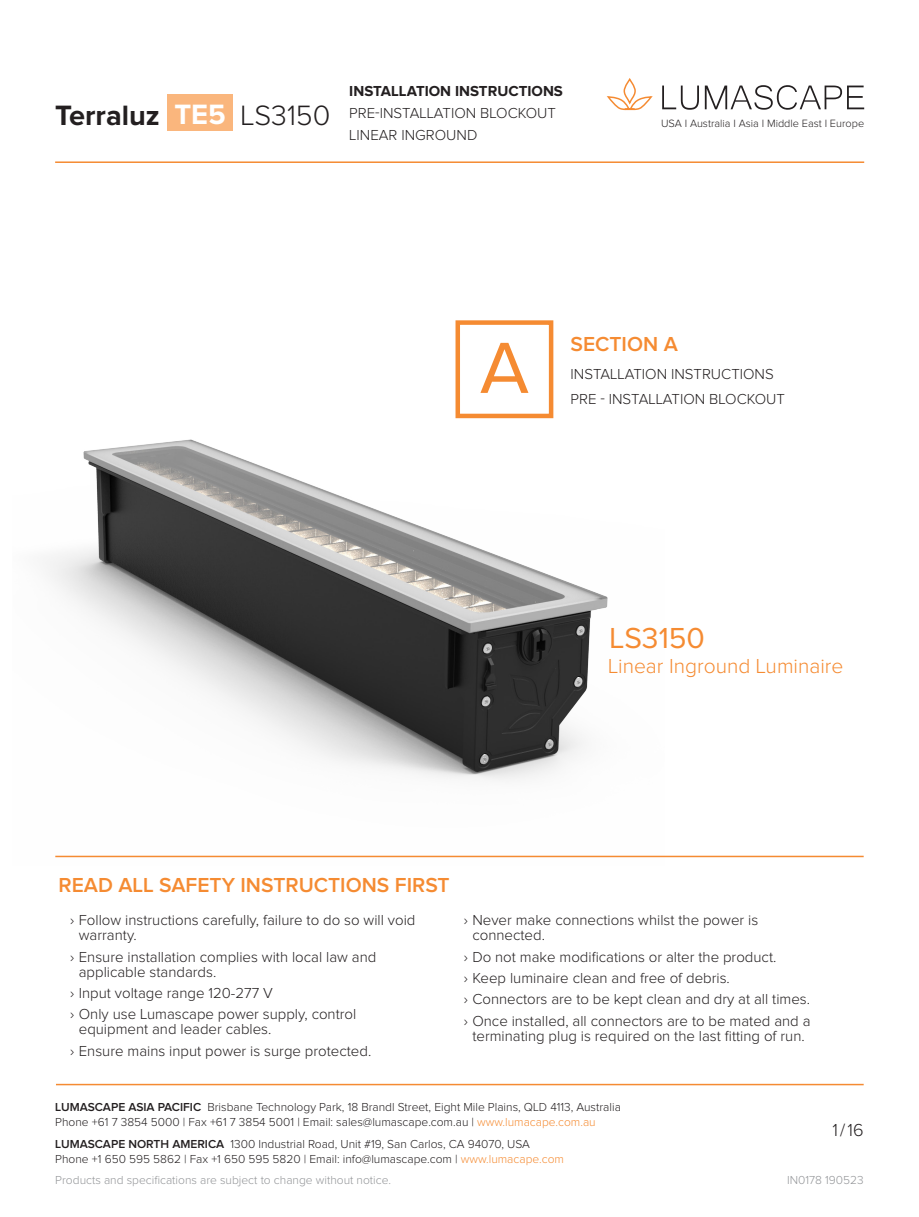
<style>
.page{position:relative;width:919px;height:1217px;background:#fff}
.page>*{position:absolute;margin:0;border:0;box-sizing:border-box;transform-origin:0 0}
.t1{font:75px "Proxima Nova";color:#f58b32}
.t2{font:30px "Proxima Nova";color:#f58b32}
.t3{font:700 28.95px "Proxima Nova";color:#231f20}
.t4{font:600 21px "Proxima Nova";color:#f58b32}
.t5{font:300 21px "Proxima Nova";color:#f58b32}
.t6{font:300 18px "Proxima Nova";color:#231f20}
.t7{font:300 15px/15px "Proxima Nova";color:#231f20}
.t8{font:700 15px "Proxima Nova";color:#231f20}
.t9{font:300 12px/15px "Proxima Nova";color:#231f20}
.t10{font:300 12px "Proxima Nova";color:#939598}
.t11{font:300 10.95px "Proxima Nova";color:#231f20}
.s1{color:#fff}
.s2{font-weight:300}
.s3{font-weight:600}
.s4{color:#f58b32}
</style>
<div class="page">
<hr style="left:55px;top:161px;width:809px;height:2px;background:#f58b32">
<hr style="left:56px;top:1083px;width:807px;height:1px;background:#f58b32">
<svg style="left:606px;top:78px;width:47px;height:33px"></svg>
<svg style="left:662px;top:85px;width:202px;height:25px"></svg>
<div style="left:167px;top:95px;width:66px;height:36px;background:#fab67d"></div>
<img style="left:45px;top:330px;width:619px;height:528px">
<hr style="left:55px;top:855px;width:808px;height:2px;background:#f58b32">
<div style="left:455px;top:320px;width:98px;height:98px;border:4px solid #f58b32"></div>
<h3 class="t3" style="left:55px;top:102px;width:277px">Terraluz <span class="s1">TE5</span> <span class="s2">LS3150</span></h3>
<p class="t8" style="left:349px;top:84px;width:215px">INSTALLATION INSTRUCTIONS</p>
<p class="t7" style="left:349px;top:102px;width:208px;line-height:22.2px">PRE-INSTALLATION BLOCKOUT<br>LINEAR INGROUND</p>
<p class="t11" style="left:661px;top:118px;width:204px">USA I Australia I Asia I Middle East I Europe</p>
<p class="t1" style="left:479px;top:333px;width:51px">A</p>
<p class="t4" style="left:570px;top:334px;width:109px">SECTION A</p>
<p class="t7" style="left:570px;top:366px;width:205px">INSTALLATION INSTRUCTIONS</p>
<p class="t7" style="left:570px;top:392px;width:216px">PRE - INSTALLATION BLOCKOUT</p>
<p class="t2" style="left:609px;top:623px;width:97px">LS3150</p>
<p class="t5" style="left:608px;top:656px;width:237px">Linear Inground Luminaire</p>
<p class="t4" style="left:59px;top:875px;width:392px">READ ALL SAFETY INSTRUCTIONS FIRST</p>
<p class="t7" style="left:79px;top:913px;width:338px;text-indent:-9px">› Follow instructions carefully, failure to do so will void warranty.</p>
<p class="t7" style="left:79px;top:949px;width:299px;text-indent:-9px">› Ensure installation complies with local law and applicable standards.</p>
<p class="t7" style="left:70px;top:985px;width:204px">› Input voltage range 120-277 V</p>
<p class="t7" style="left:79px;top:1007px;width:279px;text-indent:-9px">› Only use Lumascape power supply, control equipment and leader cables.</p>
<p class="t7" style="left:70px;top:1043px;width:302px">› Ensure mains input power is surge protected.</p>
<p class="t7" style="left:472px;top:913px;width:287px;text-indent:-9px">› Never make connections whilst the power is connected.</p>
<p class="t7" style="left:464px;top:949px;width:314px">› Do not make modifications or alter the product.</p>
<p class="t7" style="left:464px;top:970px;width:267px">› Keep luminaire clean and free of debris.</p>
<p class="t7" style="left:464px;top:992px;width:348px">› Connectors are to be kept clean and dry at all times.</p>
<p class="t7" style="left:464px;top:1013px;width:348px;text-align:center">› Once installed, all connectors are to be mated and a terminating plug is required on the last fitting of run.</p>
<p class="t9" style="left:55px;top:1099px;width:567px"><span class="s3">LUMASCAPE ASIA PACIFIC</span> Brisbane Technology Park, 18 Brandl Street, Eight Mile Plains, QLD 4113, Australia<br>Phone +61 7 3854 5000 | Fax +61 7 3854 5001 | Email: sales@lumascape.com.au | <span class="s4">www.lumacape.com.au</span></p>
<p class="t9" style="left:55px;top:1136px;width:510px"><span class="s3">LUMASCAPE NORTH AMERICA</span> 1300 Industrial Road, Unit #19, San Carlos, CA 94070, USA<br>Phone +1 650 595 5862 | Fax +1 650 595 5820 | Email: info@lumascape.com | <span class="s4">www.lumacape.com</span></p>
<p class="t10" style="left:55px;top:1174px;width:337px">Products and specifications are subject to change without notice.</p>
<p class="t6" style="left:832px;top:1121px;width:33px">1/16</p>
<p class="t10" style="left:787px;top:1174px;width:78px">IN0178 190523</p>
</div>
